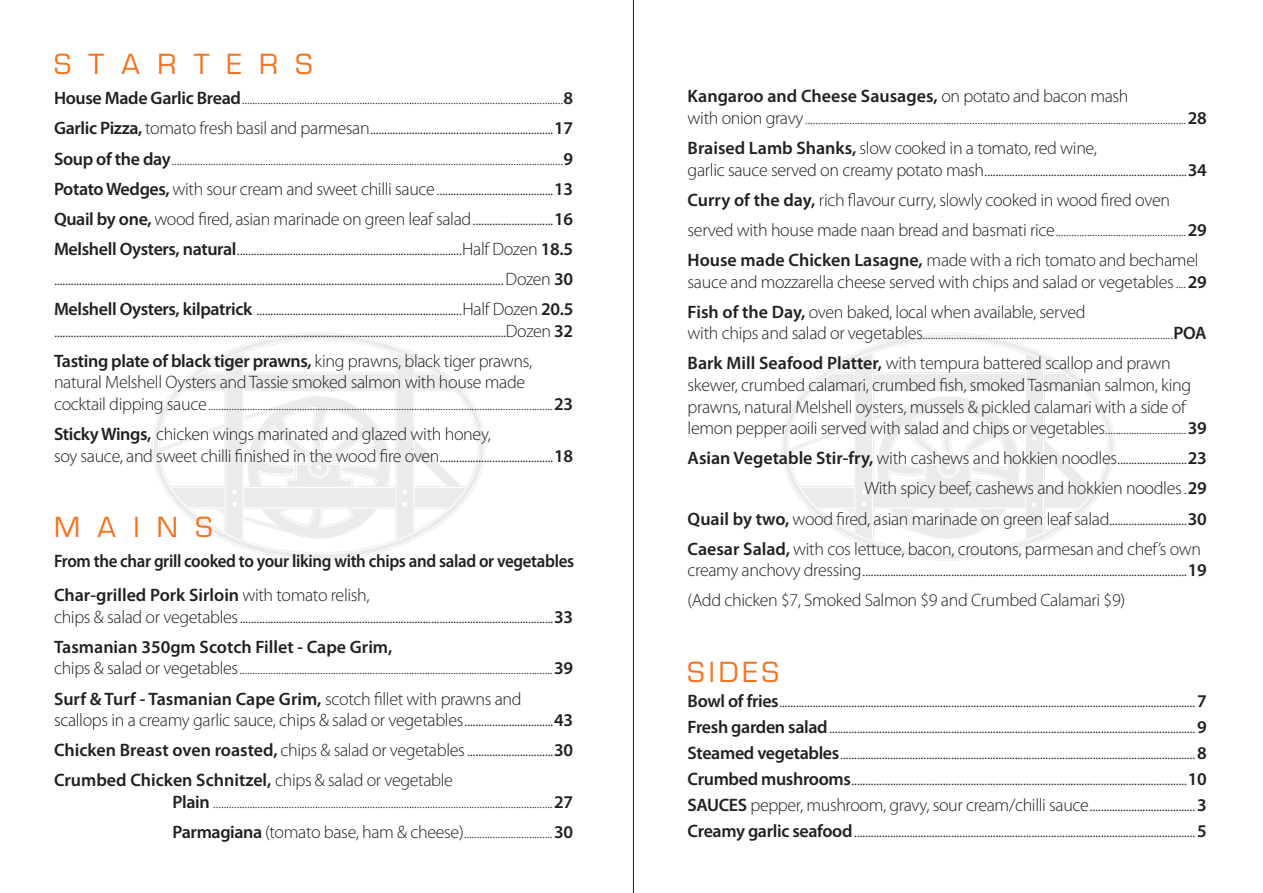
<style>
.page{position:relative;width:1263px;height:893px;background:#fff}
.page>*{position:absolute;margin:0;border:0;box-sizing:border-box;transform-origin:0 0}
.t1{font:27px "Eurostile LT Std";letter-spacing:.15em;color:#f47321}
.t2{font:300 18px/21.6px "Myriad Pro";letter-spacing:-.02em;color:#231f20}
.t3{font:600 18px "Myriad Pro";letter-spacing:-.005em;color:#231f20}
.t4{font:600 18px "Myriad Pro";letter-spacing:-.005em;color:#231f20;scale:.94 1}
.t5{font:300 15px "Myriad Pro";color:#231f20}
.s1{font-weight:600;font-size:18px}
.s2{font-weight:600}
.s3{font-size:18px}
.s4{font-weight:300}
.s5{font-size:15px}
</style>
<div class="page">
<svg style="left:153px;top:334px;width:331px;height:225px"></svg>
<svg style="left:782px;top:334px;width:332px;height:225px"></svg>
<hr style="left:633px;top:0;width:1px;height:893px;background:#231f20">
<p class="t1" style="left:54px;top:48px;width:260px">S T A R T E R S</p>
<p class="t5" style="left:54px;top:91px;width:521px"><span class="s1">House Made Garlic Bread</span>...........................................................................................................................<span class="s1">8</span></p>
<p class="t2" style="left:54px;top:118px;width:521px"><span class="s2">Garlic Pizza,</span> tomato fresh basil and parmesan..................................................................<span class="s2">17</span></p>
<p class="t5" style="left:54px;top:151px;width:521px"><span class="s1">Soup of the day</span>......................................................................................................................................................<span class="s1">9</span></p>
<p class="t2" style="left:54px;top:178px;width:521px"><span class="s2">Potato Wedges,</span> with sour cream and sweet chilli sauce..........................................<span class="s2">13</span></p>
<p class="t2" style="left:54px;top:208px;width:521px"><span class="s2">Quail by one,</span> wood fired, asian marinade on green leaf salad.............................<span class="s2">16</span></p>
<p class="t2" style="left:54px;top:238px;width:521px"><span class="s2">Melshell Oysters, natural</span>.................................................................................Half Dozen <span class="s2">18.5</span></p>
<p class="t2" style="left:54px;top:268px;width:521px">..................................................................................................................................................................Dozen <span class="s2">30</span></p>
<p class="t2" style="left:54px;top:299px;width:521px"><span class="s2">Melshell Oysters, kilpatrick</span> ..........................................................................Half Dozen <span class="s2">20.5 </span>...................................................................................................................................................................Dozen <span class="s2">32</span></p>
<p class="t2" style="left:54px;top:350px;width:480px"><span class="s2">Tasting plate of black tiger prawns,</span> king prawns, black tiger prawns, natural Melshell Oysters and Tassie smoked salmon with house made</p>
<p class="t5" style="left:54px;top:397px;width:521px"><span class="s3">cocktail dipping sauce</span>....................................................................................................................................<span class="s1">23</span></p>
<p class="t2" style="left:54px;top:424px;width:521px"><span class="s2">Sticky Wings,</span> chicken wings marinated and glazed with honey,<br>soy sauce, and sweet chilli finished in the wood fire oven.........................................<span class="s2">18</span></p>
<p class="t1" style="left:54px;top:510px;width:160px">M A I N S</p>
<p class="t4" style="left:54px;top:549px;width:555px">From the char grill cooked to your liking with chips and salad or vegetables</p>
<p class="t2" style="left:54px;top:585px;width:521px"><span class="s2">Char-grilled Pork Sirloin</span> with tomato relish,<br>chips &amp; salad or vegetables.................................................................................................................<span class="s2">33</span></p>
<p class="t3" style="left:54px;top:635px;width:340px">Tasmanian 350gm Scotch Fillet - Cape Grim,</p>
<p class="t5" style="left:54px;top:661px;width:521px"><span class="s3">chips &amp; salad or vegetables</span>........................................................................................................................<span class="s1">39</span></p>
<p class="t2" style="left:54px;top:688px;width:521px"><span class="s2">Surf &amp; Turf - Tasmanian Cape Grim,</span> scotch fillet with prawns and scallops in a creamy garlic sauce, chips &amp; salad or vegetables................................<span class="s2">43</span></p>
<p class="t2" style="left:54px;top:740px;width:521px"><span class="s2">Chicken Breast oven roasted,</span> chips &amp; salad or vegetables...............................<span class="s2">30</span></p>
<p class="t3" style="left:54px;top:769px;width:401px">Crumbed Chicken Schnitzel, <span class="s4">chips &amp; salad or vegetable</span></p>
<p class="t5" style="left:172px;top:795px;width:402px"><span class="s1">Plain</span> ..................................................................................................................................<span class="s1">27</span></p>
<p class="t5" style="left:172px;top:825px;width:402px"><span class="s1">Parmagiana</span> <span class="s3">(tomato base, ham &amp; cheese)</span>..................................<span class="s1">30</span></p>
<p class="t3" style="left:688px;top:85px;width:442px">Kangaroo and Cheese Sausages, <span class="s4">on potato and bacon mash</span></p>
<p class="t5" style="left:688px;top:111px;width:521px"><span class="s3">with onion gravy</span>..................................................................................................................................................<span class="s1">28</span></p>
<p class="t2" style="left:688px;top:138px;width:521px"><span class="s2">Braised Lamb Shanks,</span> slow cooked in a tomato, red wine,<br>garlic sauce served on creamy potato mash.........................................................................<span class="s2">34</span></p>
<p class="t2" style="left:688px;top:189px;width:484px"><span class="s2">Curry of the day,</span> rich flavour curry, slowly cooked in wood fired oven</p>
<p class="t5" style="left:688px;top:223px;width:521px"><span class="s3">served with house made naan bread and basmati rice</span>..................................................<span class="s1">29</span></p>
<p class="t2" style="left:688px;top:249px;width:521px"><span class="s2">House made Chicken Lasagne,</span> made with a rich tomato and bechamel sauce and mozzarella cheese served with chips and salad or vegetables<span class="s5">....</span><span class="s2">29</span></p>
<p class="t2" style="left:688px;top:301px;width:399px"><span class="s2">Fish of the Day,</span> oven baked, local when available, served</p>
<p class="t5" style="left:688px;top:326px;width:521px"><span class="s3">with chips and salad or vegetables</span>................................................................................................<span class="s1">POA</span></p>
<p class="t2" style="left:688px;top:353px;width:521px"><span class="s2">Bark Mill Seafood Platter,</span> with tempura battered scallop and prawn skewer, crumbed calamari, crumbed fish, smoked Tasmanian salmon, king prawns, natural Melshell oysters, mussels &amp; pickled calamari with a side of lemon pepper aoili served with salad and chips or vegetables<span class="s5">...............................</span><span class="s2">39</span></p>
<p class="t2" style="left:688px;top:448px;width:521px"><span class="s2">Asian Vegetable Stir-fry,</span> with cashews and hokkien noodles.........................<span class="s2">23</span></p>
<p class="t2" style="left:865px;top:478px;width:344px">With spicy beef, cashews and hokkien noodles.<span class="s2">29</span></p>
<p class="t2" style="left:688px;top:508px;width:521px"><span class="s2">Quail by two,</span> wood fired, asian marinade on green leaf salad............................<span class="s2">30</span></p>
<p class="t2" style="left:688px;top:538px;width:521px"><span class="s2">Caesar Salad,</span> with cos lettuce, bacon, croutons, parmesan and chef’s own creamy anchovy dressing.....................................................................................................................<span class="s2">19</span></p>
<p class="t2" style="left:688px;top:590px;width:439px">(Add chicken $7, Smoked Salmon $9 and Crumbed Calamari $9)</p>
<p class="t1" style="left:688px;top:655px;width:93px">SIDES</p>
<p class="t2" style="left:688px;top:691px;width:521px"><span class="s2">Bowl of fries</span>......................................................................................................................................................<span class="s2">7</span></p>
<p class="t2" style="left:688px;top:717px;width:521px"><span class="s2">Fresh garden salad</span>....................................................................................................................................<span class="s2">9</span></p>
<p class="t2" style="left:688px;top:743px;width:521px"><span class="s2">Steamed vegetables</span>................................................................................................................................<span class="s2">8</span></p>
<p class="t2" style="left:688px;top:768px;width:521px"><span class="s2">Crumbed mushrooms</span>.........................................................................................................................<span class="s2">10</span></p>
<p class="t2" style="left:688px;top:794px;width:521px"><span class="s2">SAUCES</span> pepper, mushroom, gravy, sour cream/chilli sauce......................................<span class="s2">3</span></p>
<p class="t2" style="left:688px;top:820px;width:521px"><span class="s2">Creamy garlic seafood</span>...........................................................................................................................<span class="s2">5</span></p>
</div>
